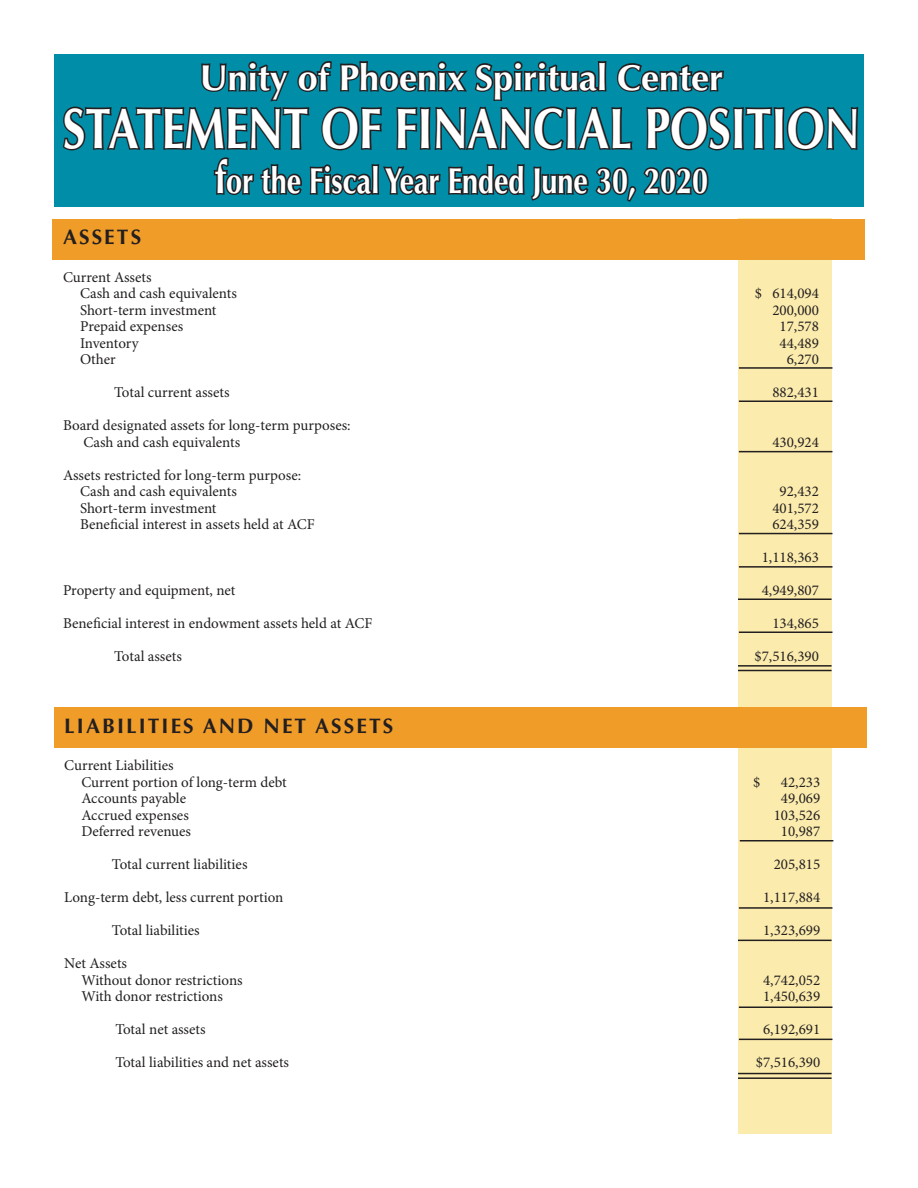
<style>
.page{position:relative;width:918px;height:1188px;background:#fff}
.page>*{position:absolute;margin:0;border:0;box-sizing:border-box;transform-origin:0 0}
.t1{font:700 57px "Optima LT Std";color:#fff;scale:.8 1}
.t2{font:700 36px "Optima LT Std";color:#fff;scale:.8 1}
.t3{font:700 36px "Optima LT Std";color:#fff}
.t4{font:700 21px "Optima LT Std";letter-spacing:.1em;color:#231f20}
.t5{font:15px "Minion Pro";color:#231f20}
.s1{font-size:45px}
</style>
<div class="page">
<div style="left:54px;top:54px;width:810px;height:152px;background:#008da8"></div>
<div style="left:738px;top:219px;width:94px;height:915px;background:#fbebad"></div>
<hr style="left:739px;top:367px;width:93px;height:2px;background:#231f20">
<svg style="left:62px;top:61px;width:797px;height:141px"></svg>
<div style="left:53px;top:219px;width:812px;height:41px;background:#f09c29"></div>
<hr style="left:739px;top:400px;width:93px;height:2px;background:#231f20">
<hr style="left:738px;top:665px;width:94px;height:2px;background:#231f20">
<hr style="left:738px;top:670px;width:94px;height:1px;background:#231f20">
<div style="left:54px;top:707px;width:813px;height:41px;background:#f09c29"></div>
<hr style="left:740px;top:840px;width:93px;height:2px;background:#231f20">
<hr style="left:739px;top:907px;width:93px;height:2px;background:#231f20">
<hr style="left:738px;top:940px;width:94px;height:1px;background:#231f20">
<hr style="left:739px;top:1006px;width:93px;height:2px;background:#231f20">
<hr style="left:739px;top:1039px;width:93px;height:1px;background:#231f20">
<hr style="left:738px;top:1073px;width:94px;height:1px;background:#231f20">
<hr style="left:738px;top:1077px;width:94px;height:2px;background:#231f20">
<hr style="left:739px;top:451px;width:93px;height:1px;background:#231f20">
<hr style="left:739px;top:533px;width:93px;height:1px;background:#231f20">
<hr style="left:739px;top:566px;width:93px;height:2px;background:#231f20">
<hr style="left:738px;top:598px;width:94px;height:2px;background:#231f20">
<hr style="left:739px;top:632px;width:93px;height:1px;background:#231f20">
<p class="t3" style="left:200px;top:57px;width:525px">Unity of Phoenix Spiritual Center</p>
<p class="t1" style="left:63px;top:95px;width:998px">STATEMENT OF FINANCIAL POSITION</p>
<p class="t2" style="left:215px;top:160px;width:618px"><span class="s1">f</span>or the Fiscal Year Ended June 30, 2020</p>
<p class="t4" style="left:63px;top:225px;width:80px">ASSETS</p>
<p class="t5" style="left:63px;top:267px;width:90px">Current Assets</p>
<p class="t5" style="left:80px;top:283px;width:158px">Cash and cash equivalents</p>
<p class="t5" style="left:755px;top:283px;width:66px">$ 614,094</p>
<p class="t5" style="left:80px;top:300px;width:138px">Short-term investment</p>
<p class="t5" style="left:772px;top:300px;width:48px">200,000</p>
<p class="t5" style="left:80px;top:316px;width:105px">Prepaid expenses</p>
<p class="t5" style="left:780px;top:316px;width:41px">17,578</p>
<p class="t5" style="left:80px;top:333px;width:60px">Inventory</p>
<p class="t5" style="left:780px;top:333px;width:41px">44,489</p>
<p class="t5" style="left:80px;top:349px;width:37px">Other</p>
<p class="t5" style="left:787px;top:349px;width:34px">6,270</p>
<p class="t5" style="left:114px;top:382px;width:117px">Total current assets</p>
<p class="t5" style="left:772px;top:382px;width:48px">882,431</p>
<p class="t5" style="left:63px;top:415px;width:289px">Board designated assets for long-term purposes:</p>
<p class="t5" style="left:83px;top:432px;width:158px">Cash and cash equivalents</p>
<p class="t5" style="left:772px;top:432px;width:48px">430,924</p>
<p class="t5" style="left:63px;top:465px;width:240px">Assets restricted for long-term purpose:</p>
<p class="t5" style="left:80px;top:481px;width:158px">Cash and cash equivalents</p>
<p class="t5" style="left:780px;top:481px;width:41px">92,432</p>
<p class="t5" style="left:80px;top:498px;width:138px">Short-term investment</p>
<p class="t5" style="left:772px;top:498px;width:48px">401,572</p>
<p class="t5" style="left:80px;top:514px;width:236px">Beneficial interest in assets held at ACF</p>
<p class="t5" style="left:772px;top:514px;width:48px">624,359</p>
<p class="t5" style="left:762px;top:547px;width:59px">1,118,363</p>
<p class="t5" style="left:63px;top:580px;width:174px">Property and equipment, net</p>
<p class="t5" style="left:762px;top:580px;width:59px">4,949,807</p>
<p class="t5" style="left:63px;top:613px;width:311px">Beneficial interest in endowment assets held at ACF</p>
<p class="t5" style="left:772px;top:613px;width:48px">134,865</p>
<p class="t5" style="left:114px;top:646px;width:69px">Total assets</p>
<p class="t5" style="left:755px;top:646px;width:66px">$7,516,390</p>
<p class="t4" style="left:64px;top:714px;width:331px">LIABILITIES AND NET ASSETS</p>
<p class="t5" style="left:64px;top:755px;width:111px">Current Liabilities</p>
<p class="t5" style="left:81px;top:772px;width:207px">Current portion of long-term debt</p>
<p class="t5" style="left:753px;top:772px;width:9px">$</p>
<p class="t5" style="left:781px;top:772px;width:41px">42,233</p>
<p class="t5" style="left:81px;top:788px;width:106px">Accounts payable</p>
<p class="t5" style="left:781px;top:788px;width:41px">49,069</p>
<p class="t5" style="left:81px;top:805px;width:109px">Accrued expenses</p>
<p class="t5" style="left:774px;top:805px;width:48px">103,526</p>
<p class="t5" style="left:81px;top:821px;width:111px">Deferred revenues</p>
<p class="t5" style="left:781px;top:821px;width:41px">10,987</p>
<p class="t5" style="left:112px;top:854px;width:137px">Total current liabilities</p>
<p class="t5" style="left:774px;top:854px;width:48px">205,815</p>
<p class="t5" style="left:64px;top:887px;width:221px">Long-term debt, less current portion</p>
<p class="t5" style="left:763px;top:887px;width:59px">1,117,884</p>
<p class="t5" style="left:112px;top:920px;width:89px">Total liabilities</p>
<p class="t5" style="left:763px;top:920px;width:59px">1,323,699</p>
<p class="t5" style="left:64px;top:953px;width:64px">Net Assets</p>
<p class="t5" style="left:81px;top:970px;width:163px">Without donor restrictions</p>
<p class="t5" style="left:763px;top:970px;width:59px">4,742,052</p>
<p class="t5" style="left:81px;top:986px;width:143px">With donor restrictions</p>
<p class="t5" style="left:763px;top:986px;width:59px">1,450,639</p>
<p class="t5" style="left:115px;top:1019px;width:92px">Total net assets</p>
<p class="t5" style="left:763px;top:1019px;width:59px">6,192,691</p>
<p class="t5" style="left:115px;top:1052px;width:175px">Total liabilities and net assets</p>
<p class="t5" style="left:756px;top:1052px;width:66px">$7,516,390</p>
</div>
